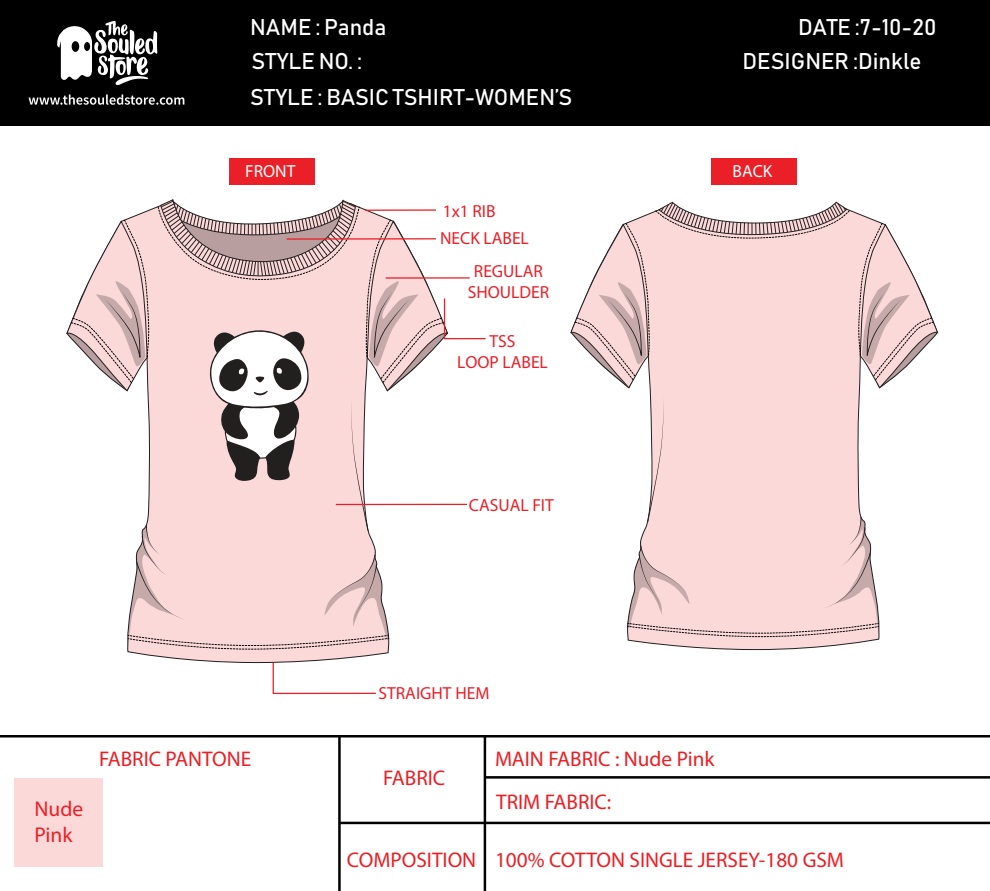
<style>
.page{position:relative;width:990px;height:891px;background:#fff}
.page>*{position:absolute;margin:0;border:0;box-sizing:border-box;transform-origin:0 0}
.t1{font:22.5px/34.4px "Bahnschrift";color:#fff}
.t2{font:21.38px/25.6px "Myriad Pro";color:#ec1e24}
.t3{font:21.25px "Myriad Pro";color:#ec1e24}
.t4{font:17.5px/21px "Myriad Pro";color:#ea1f27;text-align:center}
.t5{font:700 17.5px "Myriad Pro";color:#fff}
</style>
<div class="page">
<svg style="left:127px;top:650px;width:262px;height:13px"></svg>
<div style="left:230px;top:159px;width:85px;height:26px;background:#ea1f27"></div>
<div style="left:712px;top:159px;width:85px;height:26px;background:#ea1f27"></div>
<div style="left:0;top:0;width:990px;height:126px;background:#000"></div>
<svg style="left:57px;top:21px;width:101px;height:64px"></svg>
<svg style="left:29px;top:94px;width:155px;height:11px"></svg>
<div style="left:15px;top:779px;width:88px;height:88px;background:#fcd9d9"></div>
<hr style="left:0;top:735px;width:990px;height:2px;background:#000">
<hr style="left:338px;top:736px;width:3px;height:155px;background:#000">
<hr style="left:484px;top:736px;width:2px;height:155px;background:#000">
<hr style="left:485px;top:776px;width:505px;height:2px;background:#000">
<hr style="left:339px;top:821px;width:651px;height:3px;background:#000">
<svg style="left:272px;top:661px;width:105px;height:33px"></svg>
<svg style="left:627px;top:210px;width:253px;height:440px"></svg>
<svg style="left:627px;top:395px;width:253px;height:242px;background:#f6d8d8"></svg>
<svg style="left:858px;top:222px;width:80px;height:166px"></svg>
<svg style="left:570px;top:201px;width:280px;height:187px"></svg>
<svg style="left:66px;top:199px;width:420px;height:451px"></svg>
<p class="t1" style="left:250px;top:9px;width:138px">NAME : Panda</p>
<p class="t1" style="left:251px;top:44px;width:112px">STYLE NO. :</p>
<p class="t1" style="left:250px;top:79px;width:324px">STYLE : BASIC TSHIRT-WOMEN’S</p>
<p class="t1" style="left:743px;top:9px;width:195px;text-indent:56px">DATE :7-10-20<br>DESIGNER :Dinkle</p>
<p class="t5" style="left:245px;top:160px;width:52px">FRONT</p>
<p class="t5" style="left:733px;top:160px;width:41px">BACK</p>
<p class="t4" style="left:440px;top:198px;width:90px;line-height:26.8px;text-align:left">1x1 RIB<br>NECK LABEL</p>
<p class="t4" style="left:468px;top:260px;width:83px">REGULAR<br>SHOULDER</p>
<p class="t4" style="left:457px;top:331px;width:92px">TSS<br>LOOP LABEL</p>
<p class="t4" style="left:469px;top:494px;width:86px">CASUAL FIT</p>
<p class="t2" style="left:34px;top:796px;width:50px">Nude<br>Pink</p>
<p class="t3" style="left:99px;top:746px;width:154px">FABRIC PANTONE</p>
<p class="t4" style="left:379px;top:682px;width:112px">STRAIGHT HEM</p>
<p class="t3" style="left:383px;top:765px;width:64px">FABRIC</p>
<p class="t3" style="left:347px;top:846px;width:131px">COMPOSITION</p>
<p class="t3" style="left:495px;top:746px;width:221px">MAIN FABRIC : Nude Pink</p>
<p class="t3" style="left:496px;top:789px;width:117px">TRIM FABRIC:</p>
<p class="t3" style="left:495px;top:847px;width:350px">100% COTTON SINGLE JERSEY-180 GSM</p>
</div>
